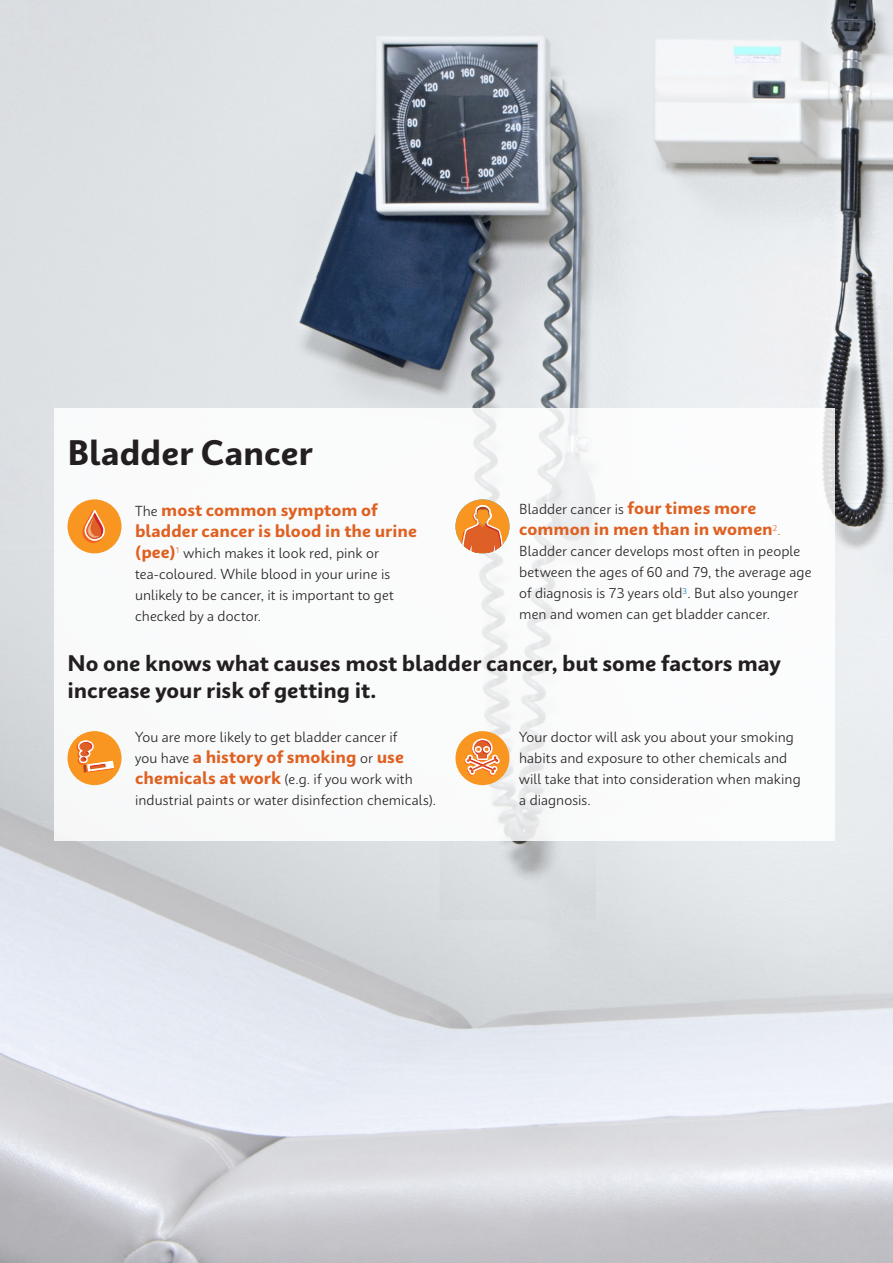
<style>
.page{position:relative;width:893px;height:1263px;background:#fff}
.page>*{position:absolute;margin:0;border:0;box-sizing:border-box;transform-origin:0 0}
.t1{font:700 33px "Cepheid Sans Pro";letter-spacing:-.005em;color:#231f20}
.t2{font:700 21px/27px "Cepheid Sans Pro";letter-spacing:-.005em;color:#231f20}
.t3{font:700 16.5px/21px "Cepheid Sans Pro";color:#df6020}
.t4{font:300 13.5px/21px "Cepheid Sans Pro";letter-spacing:.005em;color:#231f20}
.s1{font-weight:300;font-size:13.5px;color:#231f20}
.s2{font-weight:700;font-size:16.5px;color:#df6020}
.s3{font-weight:300;font-size:13.5px}
</style>
<div class="page">
<img style="left:0;top:0;width:893px;height:1263px">
<div style="left:54px;top:409px;width:781px;height:432px;background:#fff"></div>
<div style="left:67px;top:499px;width:54px;height:54px;background:#f89621;border-radius:50%"></div>
<svg style="left:82px;top:510px;width:23px;height:33px"></svg>
<div style="left:455px;top:499px;width:54px;height:54px;background:#f89621;border-radius:50%"></div>
<svg style="left:461px;top:505px;width:43px;height:47px"></svg>
<div style="left:455px;top:731px;width:54px;height:54px;background:#f89621;border-radius:50%"></div>
<svg style="left:465px;top:738px;width:35px;height:38px"></svg>
<div style="left:67px;top:731px;width:54px;height:54px;background:#f89621;border-radius:50%"></div>
<svg style="left:76px;top:740px;width:38px;height:33px"></svg>
<h1 class="t1" style="left:67px;top:440px;width:247px">Bladder Cancer</h1>
<p class="t3" style="left:135px;top:501px;width:283px"><span class="s1">The</span> most common symptom of bladder cancer is blood in the urine</p>
<p class="t4" style="left:135px;top:544px;width:260px"><span class="s2">(pee)</span><sup>1</sup> which makes it look red, pink or tea-coloured. While blood in your urine is unlikely to be cancer, it is important to get checked by a doctor.</p>
<p class="t4" style="left:519px;top:500px;width:239px">Bladder cancer is <span class="s2">four times more</span></p>
<p class="t3" style="left:519px;top:520px;width:263px">common in men than in women<sup>2</sup><span class="s3">.</span></p>
<p class="t4" style="left:519px;top:542px;width:294px">Bladder cancer develops most often in people between the ages of 60 and 79, the average age of diagnosis is 73 years old<sup>3</sup>. But also younger men and women can get bladder cancer.</p>
<h2 class="t2" style="left:67px;top:651px;width:715px">No one knows what causes most bladder cancer, but some factors may increase your risk of getting it.</h2>
<p class="t4" style="left:135px;top:727px;width:264px">You are more likely to get bladder cancer if</p>
<p class="t3" style="left:135px;top:747px;width:270px"><span class="s1">you have</span> a history of smoking <span class="s1">or</span> use</p>
<p class="t4" style="left:135px;top:769px;width:302px"><span class="s2">chemicals at work</span> (e.g. if you work with industrial paints or water disinfection chemicals).</p>
<p class="t4" style="left:519px;top:727px;width:283px">Your doctor will ask you about your smoking habits and exposure to other chemicals and will take that into consideration when making a diagnosis.</p>
</div>
